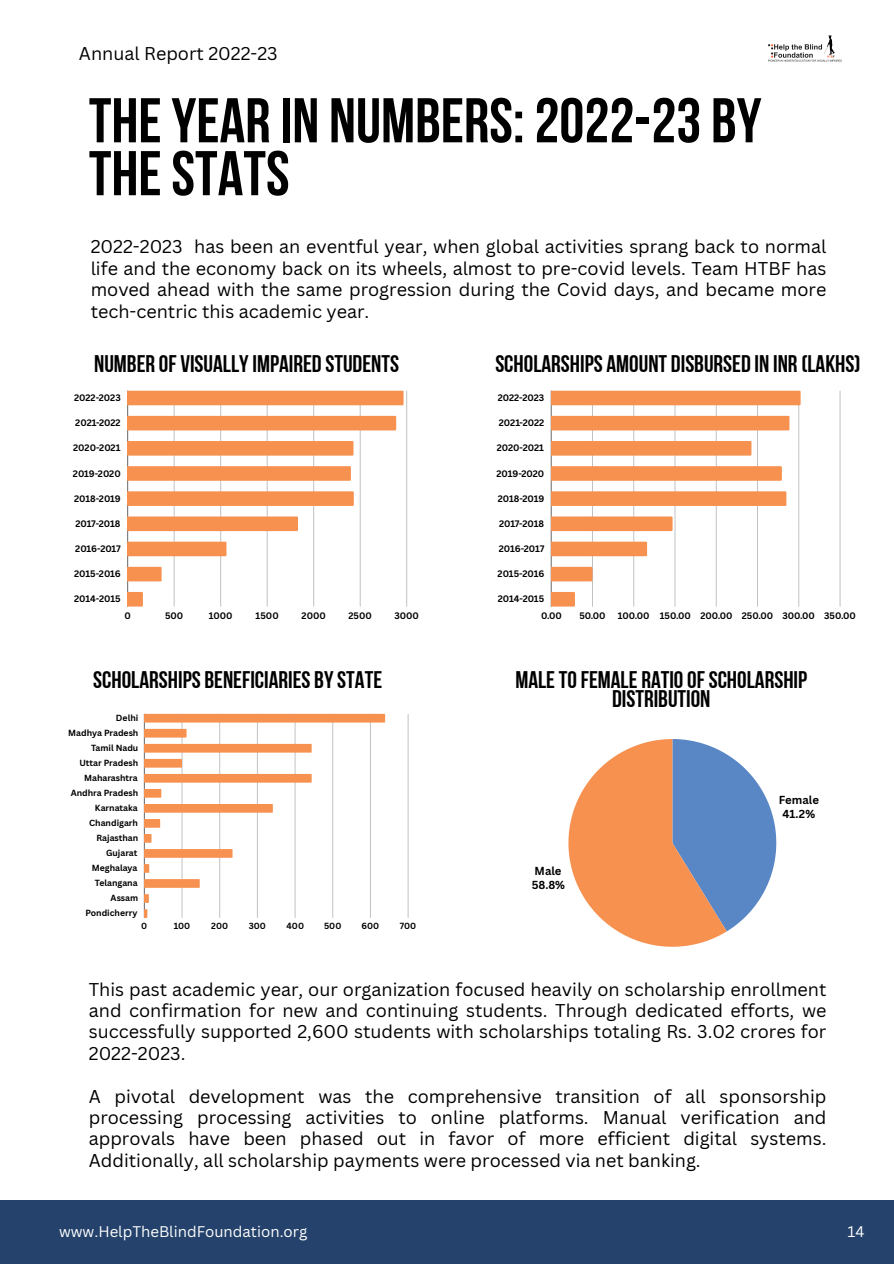
<style>
.page{position:relative;width:894px;height:1264px;background:#fff}
.page>*{position:absolute;margin:0;border:0;box-sizing:border-box;transform-origin:0 0}
.t1{font:63px/52.8px "Bebas Neue Cyrillic";color:#000}
.t2{font:24px/19.2px "Bebas Neue Cyrillic";color:#000;text-align:center}
.t3{font:18px/21.3px "Canva Sans";color:#000;text-align:justify}
.t4{font:15px "Canva Sans";color:#fff}
.t5{font:700 11.25px/14.4px "Canva Sans";color:#000}
.t6{font:700 9.15px "Canva Sans";color:#000}
.t7{font:700 9.15px "Canva Sans";letter-spacing:-.02em;color:#000}
.t8{font:700 8.7px/15px "Canva Sans";color:#000;text-align:right}
</style>
<div class="page">
<hr style="left:174px;top:391px;width:1px;height:215px;background:#000">
<hr style="left:220px;top:391px;width:1px;height:215px;background:#000">
<hr style="left:267px;top:391px;width:1px;height:215px;background:#000">
<hr style="left:313px;top:391px;width:1px;height:215px;background:#000">
<hr style="left:360px;top:391px;width:1px;height:215px;background:#000">
<hr style="left:406px;top:391px;width:1px;height:215px;background:#000">
<hr style="left:127px;top:391px;width:1px;height:215px;background:#000">
<div style="left:128px;top:391px;width:275px;height:14px;background:#f79150"></div>
<div style="left:128px;top:416px;width:268px;height:14px;background:#f79150"></div>
<div style="left:128px;top:441px;width:225px;height:14px;background:#f79150"></div>
<svg style="left:128px;top:466px;width:223px;height:15px;background:#f79354"></svg>
<svg style="left:128px;top:491px;width:226px;height:15px;background:#f79354"></svg>
<div style="left:128px;top:516px;width:170px;height:15px;background:#f79150"></div>
<svg style="left:128px;top:541px;width:98px;height:15px"></svg>
<svg style="left:128px;top:567px;width:33px;height:14px"></svg>
<svg style="left:128px;top:592px;width:15px;height:14px"></svg>
<hr style="left:592px;top:391px;width:1px;height:215px;background:#000">
<hr style="left:633px;top:391px;width:1px;height:215px;background:#000">
<hr style="left:674px;top:391px;width:1px;height:215px;background:#000">
<hr style="left:715px;top:391px;width:1px;height:215px;background:#000">
<hr style="left:757px;top:391px;width:1px;height:215px;background:#000">
<hr style="left:798px;top:391px;width:1px;height:215px;background:#000">
<hr style="left:839px;top:391px;width:1px;height:215px;background:#000">
<hr style="left:550px;top:391px;width:1px;height:215px;background:#000">
<div style="left:551px;top:391px;width:249px;height:14px;background:#f79150"></div>
<div style="left:551px;top:416px;width:238px;height:14px;background:#f79150"></div>
<div style="left:551px;top:441px;width:200px;height:14px;background:#f79150"></div>
<svg style="left:551px;top:466px;width:230px;height:15px;background:#f79354"></svg>
<svg style="left:551px;top:491px;width:235px;height:15px;background:#f79354"></svg>
<div style="left:551px;top:516px;width:121px;height:15px;background:#f79150"></div>
<svg style="left:551px;top:541px;width:96px;height:15px"></svg>
<svg style="left:551px;top:567px;width:41px;height:14px"></svg>
<svg style="left:551px;top:592px;width:23px;height:14px"></svg>
<hr style="left:182px;top:713px;width:1px;height:204px;background:#000">
<hr style="left:219px;top:713px;width:1px;height:204px;background:#000">
<hr style="left:257px;top:713px;width:1px;height:204px;background:#000">
<hr style="left:295px;top:713px;width:1px;height:204px;background:#000">
<hr style="left:332px;top:713px;width:1px;height:204px;background:#000">
<hr style="left:370px;top:713px;width:1px;height:204px;background:#000">
<hr style="left:407px;top:713px;width:1px;height:204px;background:#000">
<hr style="left:144px;top:713px;width:1px;height:204px;background:#000">
<svg style="left:144px;top:713px;width:241px;height:9px;background:#f79b60"></svg>
<svg style="left:144px;top:729px;width:42px;height:8px"></svg>
<svg style="left:144px;top:744px;width:167px;height:8px"></svg>
<svg style="left:144px;top:759px;width:38px;height:8px"></svg>
<svg style="left:144px;top:774px;width:167px;height:8px"></svg>
<svg style="left:144px;top:789px;width:17px;height:8px"></svg>
<svg style="left:144px;top:804px;width:129px;height:8px"></svg>
<svg style="left:144px;top:819px;width:16px;height:8px"></svg>
<svg style="left:144px;top:834px;width:7px;height:8px"></svg>
<svg style="left:144px;top:849px;width:88px;height:8px"></svg>
<svg style="left:144px;top:864px;width:5px;height:8px"></svg>
<svg style="left:144px;top:879px;width:56px;height:8px"></svg>
<svg style="left:144px;top:894px;width:5px;height:8px"></svg>
<svg style="left:144px;top:909px;width:3px;height:8px"></svg>
<svg style="left:568px;top:739px;width:208px;height:207px"></svg>
<div style="left:0;top:1200px;width:893px;height:63px;background:#24426b"></div>
<img style="left:768px;top:35px;width:74px;height:27px">
<p class="t3" style="left:79px;top:42px;width:200px">Annual Report 2022-23</p>
<h3 class="t1" style="left:89px;top:100px;width:674px">THEYEAR IN NUMBERS:2022-23 BY<br>THE STATS</h3>
<p class="t3" style="left:91px;top:236px;width:737px">2022-2023 has been an eventful year, when global activities sprang back to normal life and the economy back on its wheels, almost to pre-covid levels. Team HTBF has moved ahead with the same progression during the Covid days, and became more tech-centric this academic year.</p>
<h1 class="t2" style="left:94px;top:356px;width:306px">NUMBER OF VISUALLYIMPAIRED STUDENTS</h1>
<h3 class="t2" style="left:495px;top:356px;width:366px">SCHOLARSHIPS AMOUNT DISBURSED IN INR (LAKHS)</h3>
<p class="t6" style="left:74px;top:391px;width:48px">2022-2023</p>
<p class="t6" style="left:75px;top:416px;width:47px">2021-2022</p>
<p class="t6" style="left:73px;top:441px;width:49px">2020-2021</p>
<p class="t6" style="left:73px;top:467px;width:49px">2019-2020</p>
<p class="t6" style="left:74px;top:492px;width:48px">2018-2019</p>
<p class="t6" style="left:75px;top:517px;width:47px">2017-2018</p>
<p class="t7" style="left:75px;top:542px;width:47px">2016-2017</p>
<p class="t6" style="left:74px;top:567px;width:48px">2015-2016</p>
<p class="t6" style="left:74px;top:592px;width:48px">2014-2015</p>
<p class="t6" style="left:124px;top:609px;width:8px">0</p>
<p class="t6" style="left:165px;top:609px;width:20px">500</p>
<p class="t6" style="left:209px;top:609px;width:25px">1000</p>
<p class="t6" style="left:255px;top:609px;width:25px">1500</p>
<p class="t6" style="left:301px;top:609px;width:26px">2000</p>
<p class="t6" style="left:348px;top:609px;width:25px">2500</p>
<p class="t6" style="left:394px;top:609px;width:26px">3000</p>
<h2 class="t2" style="left:93px;top:672px;width:290px">SCHOLARSHIPS BENEFICIARIES BYSTATE</h2>
<p class="t8" style="left:68px;top:709px;width:72px">Delhi<br>Madhya Pradesh<br>Tamil Nadu<br>Uttar Pradesh<br>Maharashtra<br>Andhra Pradesh<br>Karnataka<br>Chandigarh<br>Rajasthan<br>Gujarat<br>Meghalaya<br>Telangana<br>Assam<br>Pondicherry</p>
<p class="t8" style="left:141px;top:918px;width:8px">0</p>
<p class="t8" style="left:174px;top:918px;width:18px">100</p>
<p class="t8" style="left:211px;top:918px;width:18px">200</p>
<p class="t8" style="left:249px;top:918px;width:19px">300</p>
<p class="t8" style="left:286px;top:918px;width:19px">400</p>
<p class="t8" style="left:324px;top:918px;width:19px">500</p>
<p class="t8" style="left:361px;top:918px;width:19px">600</p>
<p class="t8" style="left:400px;top:918px;width:18px">700</p>
<p class="t6" style="left:497px;top:391px;width:48px">2022-2023</p>
<p class="t6" style="left:498px;top:416px;width:47px">2021-2022</p>
<p class="t6" style="left:496px;top:441px;width:49px">2020-2021</p>
<p class="t6" style="left:496px;top:467px;width:49px">2019-2020</p>
<p class="t6" style="left:497px;top:492px;width:48px">2018-2019</p>
<p class="t6" style="left:499px;top:517px;width:47px">2017-2018</p>
<p class="t7" style="left:498px;top:542px;width:47px">2016-2017</p>
<p class="t6" style="left:497px;top:567px;width:48px">2015-2016</p>
<p class="t6" style="left:497px;top:592px;width:48px">2014-2015</p>
<p class="t6" style="left:541px;top:609px;width:22px">0.00</p>
<p class="t6" style="left:579px;top:609px;width:28px">50.00</p>
<p class="t6" style="left:617px;top:609px;width:239px">100.00 150.00 200.00 250.00 300.00 350.00</p>
<h2 class="t2" style="left:515px;top:672px;width:293px">MALETOFEMALE RATIOOFSCHOLARSHIP<br>DISTRIBUTION</h2>
<p class="t5" style="left:531px;top:863px;width:35px">Male<br>58.8%</p>
<p class="t5" style="left:778px;top:792px;width:42px;text-align:center">Female<br>41.2%</p>
<h2 class="t3" style="left:89px;top:978px;width:739px">This past academic year, our organization focused heavily on scholarship enrollment and confirmation for new and continuing students. Through dedicated efforts, we successfully supported 2,600 students with scholarships totaling Rs. 3.02 crores for 2022-2023.</h2>
<h2 class="t3" style="left:89px;top:1084px;width:739px">A pivotal development was the comprehensive transition of all sponsorship processing processing activities to online platforms. Manual verification and approvals have been phased out in favor of more efficient digital systems.<br>Additionally, all scholarship payments were processed via net banking.</h2>
<h3 class="t4" style="left:59px;top:1221px;width:250px">www.HelpTheBlindFoundation.org</h3>
<p class="t4" style="left:847px;top:1221px;width:19px">14</p>
</div>
